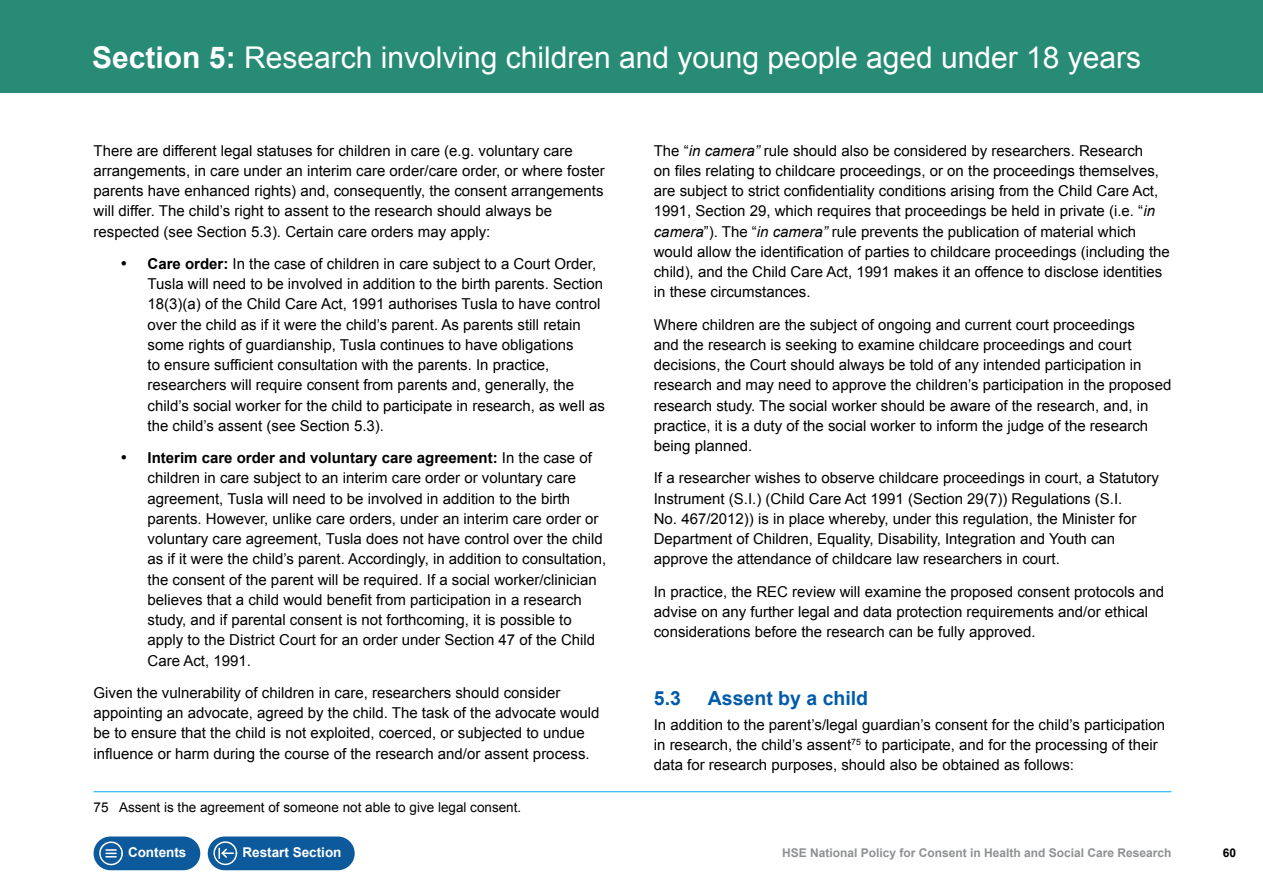
<style>
.page{position:relative;width:1263px;height:893px;background:#fff}
.page>*{position:absolute;margin:0;border:0;box-sizing:border-box;transform-origin:0 0}
.t1{font:30px "Arial";color:#fff}
.t2{font:700 19.5px "Arial";color:#005baa}
.t3{font:15px/20.2px "Arial";color:#000}
.t4{font:13.5px "Arial";color:#000}
.t5{font:700 13.5px "Arial";color:#fff}
.t6{font:700 12px "Arial";color:#8e9092}
.t7{font:700 12px "Arial";color:#000}
.s1{font-weight:700}
.s2{font-style:italic}
</style>
<div class="page">
<div style="left:94px;top:836px;width:106px;height:34px;background:#0c5a9c;border-radius:17px"></div>
<svg style="left:96px;top:840px;width:27px;height:27px"></svg>
<div style="left:0;top:0;width:1263px;height:92px;background:#278b76"></div>
<hr style="left:94px;top:791px;width:1077px;height:1px;background:#00aeef">
<div style="left:208px;top:836px;width:147px;height:34px;background:#0c5a9c;border-radius:17px"></div>
<svg style="left:209px;top:840px;width:28px;height:27px"></svg>
<h1 class="t1" style="left:92px;top:38px;width:1050px"><span class="s1">Section 5:</span> Research involving children and young people aged under 18 years</h1>
<p class="t3" style="left:94px;top:140px;width:513px">There are different legal statuses for children in care (e.g. voluntary care arrangements, in care under an interim care order/care order, or where foster parents have enhanced rights) and, consequently, the consent arrangements will differ. The child’s right to assent to the research should always be respected (see Section 5.3). Certain care orders may apply:</p>
<p class="t3" style="left:148px;top:254px;width:459px;text-indent:-27px">• <span class="s1">Care order:</span> In the case of children in care subject to a Court Order, Tusla will need to be involved in addition to the birth parents. Section 18(3)(a) of the Child Care Act, 1991 authorises Tusla to have control over the child as if it were the child’s parent. As parents still retain some rights of guardianship, Tusla continues to have obligations<br>to ensure sufficient consultation with the parents. In practice, researchers will require consent from parents and, generally, the child’s social worker for the child to participate in research, as well as the child’s assent (see Section 5.3).</p>
<p class="t3" style="left:148px;top:448px;width:460px;text-indent:-27px">• <span class="s1">Interim care order and voluntary care agreement:</span> In the case of children in care subject to an interim care order or voluntary care agreement, Tusla will need to be involved in addition to the birth parents. However, unlike care orders, under an interim care order or voluntary care agreement, Tusla does not have control over the child as if it were the child’s parent. Accordingly, in addition to consultation, the consent of the parent will be required. If a social worker/clinician believes that a child would benefit from participation in a research study, and if parental consent is not forthcoming, it is possible to apply to the District Court for an order under Section 47 of the Child Care Act, 1991.</p>
<p class="t3" style="left:94px;top:683px;width:507px">Given the vulnerability of children in care, researchers should consider appointing an advocate, agreed by the child. The task of the advocate would be to ensure that the child is not exploited, coerced, or subjected to undue influence or harm during the course of the research and/or assent process.</p>
<p class="t4" style="left:94px;top:799px;width:429px">75 Assent is the agreement of someone not able to give legal consent.</p>
<p class="t3" style="left:654px;top:140px;width:518px">The “<span class="s2">in camera”</span> rule should also be considered by researchers. Research<br>on files relating to childcare proceedings, or on the proceedings themselves, are subject to strict confidentiality conditions arising from the Child Care Act, 1991, Section 29, which requires that proceedings be held in private (i.e. “<span class="s2">in camera</span>”). The “<span class="s2">in camera”</span> rule prevents the publication of material which would allow the identification of parties to childcare proceedings (including the child), and the Child Care Act, 1991 makes it an offence to disclose identities in these circumstances.</p>
<p class="t3" style="left:654px;top:314px;width:519px">Where children are the subject of ongoing and current court proceedings<br>and the research is seeking to examine childcare proceedings and court decisions, the Court should always be told of any intended participation in research and may need to approve the children’s participation in the proposed research study. The social worker should be aware of the research, and, in practice, it is a duty of the social worker to inform the judge of the research being planned.</p>
<p class="t3" style="left:654px;top:468px;width:507px">If a researcher wishes to observe childcare proceedings in court, a Statutory Instrument (S.I.) (Child Care Act 1991 (Section 29(7)) Regulations (S.I.<br>No. 467/2012)) is in place whereby, under this regulation, the Minister for Department of Children, Equality, Disability, Integration and Youth can approve the attendance of childcare law researchers in court.</p>
<p class="t3" style="left:654px;top:581px;width:512px">In practice, the REC review will examine the proposed consent protocols and advise on any further legal and data protection requirements and/or ethical considerations before the research can be fully approved.</p>
<h2 class="t2" style="left:654px;top:686px;width:29px">5.3</h2>
<h2 class="t2" style="left:708px;top:686px;width:162px">Assent by a child</h2>
<p class="t3" style="left:654px;top:715px;width:513px">In addition to the parent’s/legal guardian’s consent for the child’s participation in research, the child’s assent<sup>75</sup> to participate, and for the processing of their data for research purposes, should also be obtained as follows:</p>
<p class="t5" style="left:128px;top:844px;width:60px">Contents</p>
<p class="t6" style="left:782px;top:844px;width:391px">HSE National Policy for Consent in Health and Social Care Research</p>
<p class="t7" style="left:1223px;top:844px;width:15px">60</p>
<p class="t5" style="left:242px;top:844px;width:101px">Restart Section</p>
</div>
